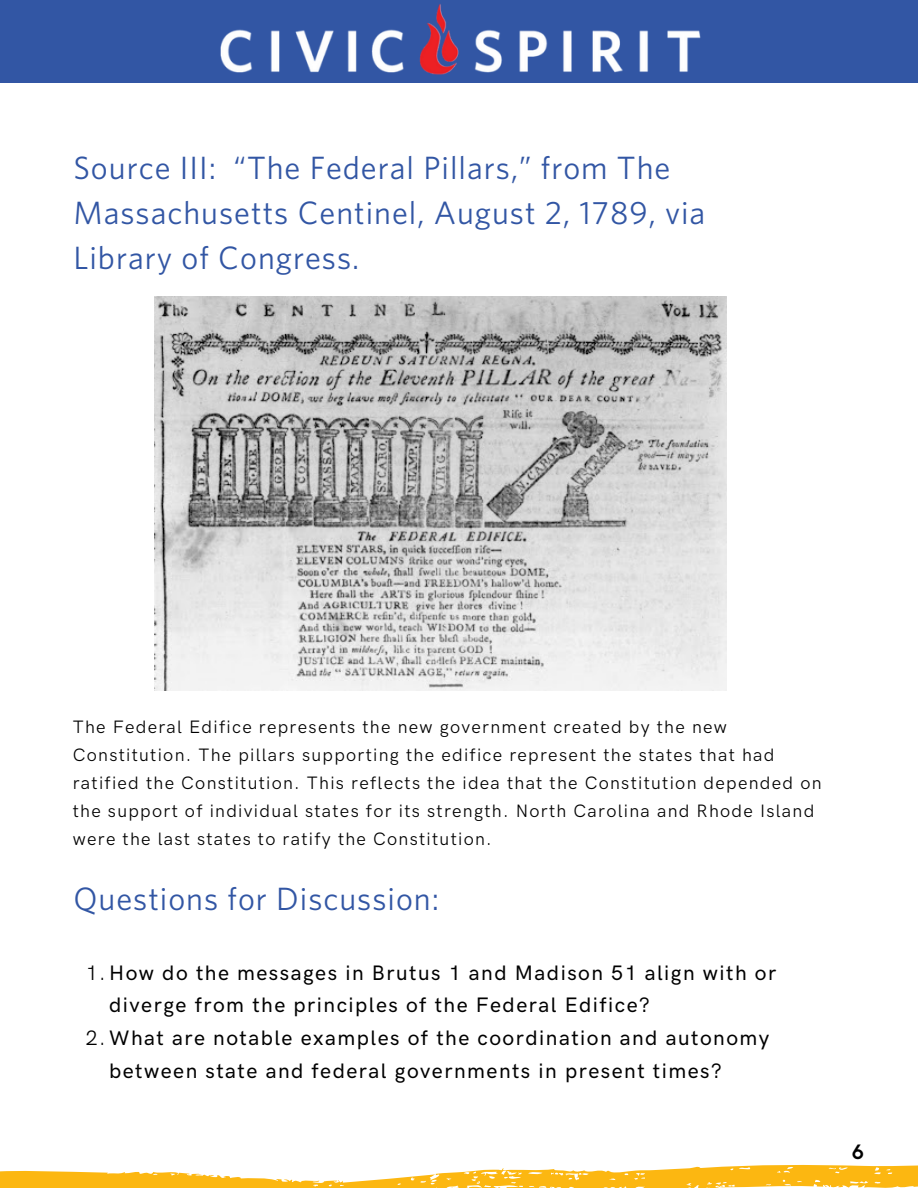
<style>
.page{position:relative;width:918px;height:1188px;background:#fff}
.page>*{position:absolute;margin:0;border:0;box-sizing:border-box;transform-origin:0 0}
.t1{font:32.25px/45px "Whitney";letter-spacing:.03em;color:#3256a4}
.t2{font:500 21px/32.7px "HK Grotesk Pro";letter-spacing:.07em;color:#000}
.t3{font:700 21px "HK Grotesk";color:#000}
.t4{font:18px/28.2px "HK Grotesk Pro";letter-spacing:.07em;color:#000}
.s1{font-weight:400}
</style>
<div class="page">
<svg style="left:0;top:1164px;width:918px;height:24px"></svg>
<div style="left:0;top:0;width:918px;height:83px;background:#3256a4"></div>
<img style="left:220px;top:4px;width:481px;height:71px">
<img style="left:155px;top:297px;width:571px;height:394px">
<p class="t1" style="left:74px;top:145px;width:633px">Source III: “The Federal Pillars,” from The<br>Massachusetts Centinel, August 2, 1789, via<br>Library of Congress.</p>
<p class="t4" style="left:73px;top:713px;width:750px">The Federal Edifice represents the new government created by the new Constitution. The pillars supporting the edifice represent the states that had ratified the Constitution. This reflects the idea that the Constitution depended on the support of individual states for its strength. North Carolina and Rhode Island were the last states to ratify the Constitution.</p>
<p class="t1" style="left:74px;top:875px;width:367px">Questions for Discussion:</p>
<p class="t2" style="left:109px;top:957px;width:669px;text-indent:-23px"><span class="s1">1.</span>How do the messages in Brutus 1 and Madison 51 align with or diverge from the principles of the Federal Edifice?</p>
<p class="t2" style="left:109px;top:1022px;width:662px;text-indent:-23px"><span class="s1">2.</span>What are notable examples of the coordination and autonomy between state and federal governments in present times?</p>
<p class="t3" style="left:852px;top:1140px;width:14px">6</p>
</div>
